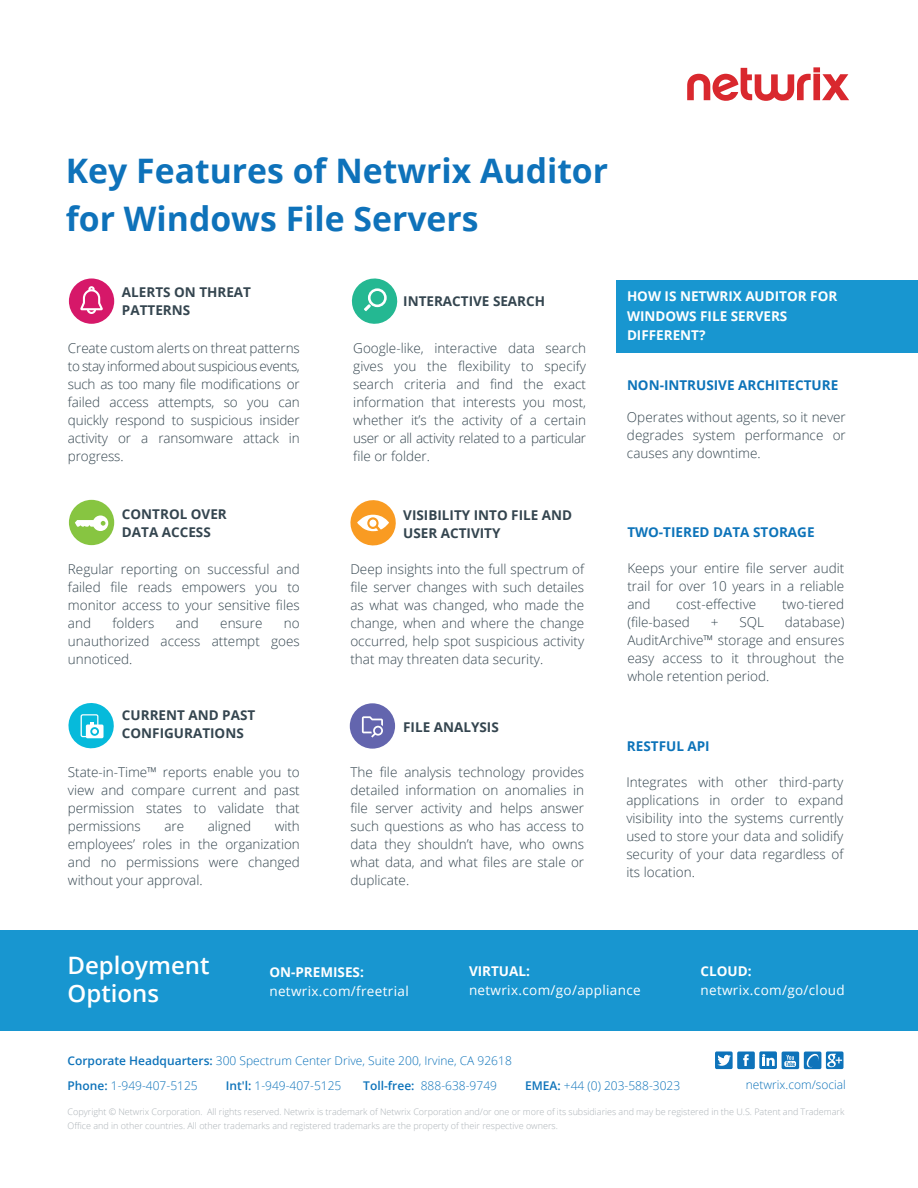
<style>
.page{position:relative;width:918px;height:1188px;background:#fff}
.page>*{position:absolute;margin:0;border:0;box-sizing:border-box;transform-origin:0 0}
.t1{font:700 33.75px/48px "Open Sans";color:#0e72ba}
.t2{font:600 24px/28.7px "Open Sans";color:#fff}
.t3{font:300 13.5px/18px "Open Sans";color:#34454f;text-align:justify}
.t4{font:700 13.5px/18px "Open Sans";color:#34454f}
.t5{font:700 13.5px/19.5px "Open Sans";color:#fff}
.t6{font:13.5px "Open Sans";letter-spacing:.025em;color:#fff}
.t7{font:700 13.5px "Open Sans";color:#0c73b9}
.t8{font:300 12px/24.9px "Open Sans";color:#0e73ba}
.t9{font:300 9px/13.5px "Open Sans";color:#aab1b6}
.s1{font-weight:600}
</style>
<div class="page">
<div style="left:0;top:931px;width:918px;height:100px;background:#1896d0"></div>
<svg style="left:687px;top:67px;width:162px;height:34px"></svg>
<svg style="left:715px;top:1051px;width:129px;height:18px"></svg>
<div style="left:616px;top:280px;width:302px;height:72px;background:#1896d0"></div>
<svg style="left:351px;top:278px;width:47px;height:46px"></svg>
<div style="left:69px;top:500px;width:45px;height:45px;background:#87c541;border-radius:50%"></div>
<svg style="left:75px;top:515px;width:33px;height:16px"></svg>
<svg style="left:350px;top:500px;width:46px;height:46px"></svg>
<div style="left:369px;top:520px;width:7px;height:7px;background:#fff;border-radius:50%"></div>
<svg style="left:68px;top:703px;width:46px;height:46px"></svg>
<div style="left:350px;top:703px;width:45px;height:46px;background:#6365ae;border-radius:50%"></div>
<svg style="left:362px;top:716px;width:21px;height:22px"></svg>
<div style="left:69px;top:278px;width:45px;height:46px;background:#d61869;border-radius:50%"></div>
<svg style="left:80px;top:286px;width:23px;height:28px"></svg>
<h1 class="t1" style="left:66px;top:146px;width:544px">Key Features of Netwrix Auditor for Windows File Servers</h1>
<p class="t4" style="left:122px;top:283px;width:131px">ALERTS ON THREAT<br>PATTERNS</p>
<p class="t3" style="left:68px;top:338px;width:233px">Create custom alerts on threat patterns to stay informed about suspicious events, such as too many file modifications or failed access attempts, so you can quickly respond to suspicious insider activity or a ransomware attack in progress.</p>
<p class="t4" style="left:403px;top:292px;width:143px">INTERACTIVE SEARCH</p>
<p class="t3" style="left:353px;top:339px;width:234px">Google-like, interactive data search gives you the flexibility to specify search criteria and find the exact information that interests you most, whether it’s the activity of a certain user or all activity related to a particular file or folder.</p>
<p class="t4" style="left:122px;top:505px;width:106px">CONTROL OVER<br>DATA ACCESS</p>
<p class="t4" style="left:403px;top:505px;width:170px">VISIBILITY INTO FILE AND<br>USER ACTIVITY</p>
<p class="t3" style="left:350px;top:560px;width:235px">Deep insights into the full spectrum of file server changes with such detailes as what was changed, who made the change, when and where the change occurred, help spot suspicious activity that may threaten data security.</p>
<p class="t3" style="left:68px;top:560px;width:233px">Regular reporting on successful and failed file reads empowers you to monitor access to your sensitive files and</p>
<p class="t3" style="left:112px;top:614px;width:43px">folders</p>
<p class="t3" style="left:176px;top:614px;width:25px">and</p>
<p class="t3" style="left:220px;top:614px;width:44px">ensure</p>
<p class="t3" style="left:68px;top:614px;width:233px;text-indent:216px">no unauthorized access attempt goes unnoticed.</p>
<p class="t4" style="left:122px;top:706px;width:135px">CURRENT AND PAST<br>CONFIGURATIONS</p>
<p class="t3" style="left:68px;top:763px;width:233px">State-in-Time™ reports enable you to view and compare current and past permission states to validate that permissions</p>
<p class="t3" style="left:68px;top:817px;width:233px;text-indent:207px">with employees’ roles in the organization and no permissions were changed without your approval.</p>
<p class="t3" style="left:164px;top:817px;width:21px">are</p>
<p class="t3" style="left:208px;top:817px;width:45px">aligned</p>
<p class="t4" style="left:403px;top:718px;width:97px">FILE ANALYSIS</p>
<p class="t3" style="left:350px;top:763px;width:235px">The file analysis technology provides detailed information on anomalies in file server activity and helps answer such questions as who has access to data they shouldn’t have, who owns what data, and what files are stale or duplicate.</p>
<p class="t5" style="left:627px;top:286px;width:212px">HOW IS NETWRIX AUDITOR FOR<br>WINDOWS FILE SERVERS<br>DIFFERENT?</p>
<p class="t7" style="left:627px;top:375px;width:213px">NON-INTRUSIVE ARCHITECTURE</p>
<p class="t3" style="left:627px;top:408px;width:220px">Operates without agents, so it never degrades system performance or causes any downtime.</p>
<p class="t7" style="left:627px;top:522px;width:189px">TWO-TIERED DATA STORAGE</p>
<p class="t3" style="left:627px;top:558px;width:218px">Keeps your entire file server audit trail for over 10 years in a reliable and</p>
<p class="t3" style="left:676px;top:594px;width:82px">cost-effective</p>
<p class="t3" style="left:782px;top:594px;width:64px">two-tiered</p>
<p class="t3" style="left:627px;top:612px;width:64px">(file-based</p>
<p class="t3" style="left:711px;top:612px;width:9px">+</p>
<p class="t3" style="left:739px;top:612px;width:26px">SQL</p>
<p class="t3" style="left:627px;top:612px;width:218px;text-indent:158px">database)<br>AuditArchive™ storage and ensures easy access to it throughout the whole retention period.</p>
<p class="t7" style="left:627px;top:736px;width:84px">RESTFUL API</p>
<p class="t3" style="left:626px;top:773px;width:219px">Integrates with other third-party applications in order to expand visibility into the systems currently used to store your data and solidify security of your data regardless of its location.</p>
<h2 class="t2" style="left:68px;top:950px;width:144px">Deployment<br>Options</h2>
<p class="t5" style="left:269px;top:962px;width:96px">ON-PREMISES:</p>
<p class="t6" style="left:269px;top:982px;width:141px">netwrix.com/freetrial</p>
<p class="t5" style="left:469px;top:961px;width:62px">VIRTUAL:</p>
<p class="t6" style="left:469px;top:981px;width:173px">netwrix.com/go/appliance</p>
<p class="t8" style="left:68px;top:1048px;width:446px"><span class="s1">Corporate Headquarters:</span> 300 Spectrum Center Drive, Suite 200, Irvine, CA 92618<br><span class="s1">Phone:</span> 1-949-407-5125</p>
<p class="t8" style="left:226px;top:1072px;width:117px"><span class="s1">Int'l:</span> 1-949-407-5125</p>
<p class="t8" style="left:363px;top:1072px;width:135px"><span class="s1">Toll-free:</span> 888-638-9749</p>
<p class="t8" style="left:525px;top:1072px;width:157px"><span class="s1">EMEA:</span> +44 (0) 203-588-3023</p>
<p class="t5" style="left:701px;top:961px;width:53px">CLOUD:</p>
<p class="t6" style="left:701px;top:981px;width:146px">netwrix.com/go/cloud</p>
<p class="t8" style="left:746px;top:1072px;width:102px">netwrix.com/social</p>
<p class="t9" style="left:68px;top:1105px;width:778px">Copyright © Netwrix Corporation. All rights reserved. Netwrix is trademark of Netwrix Corporation and/or one or more of its subsidiaries and may be registered in the U.S. Patent and Trademark<br>Office and in other countries. All other trademarks and registered trademarks are the property of their respective owners.</p>
</div>
